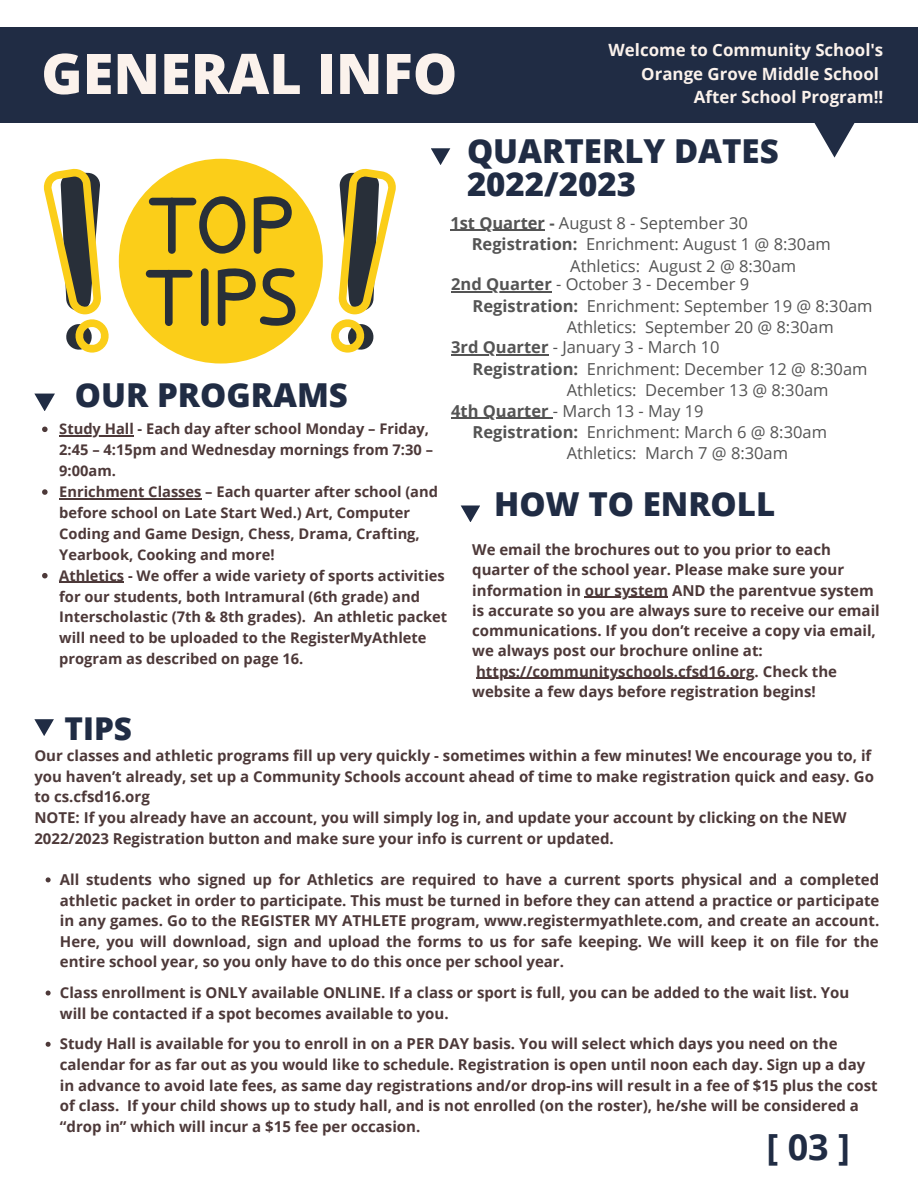
<style>
.page{position:relative;width:918px;height:1188px;background:#fff}
.page>*{position:absolute;margin:0;border:0;box-sizing:border-box;transform-origin:0 0}
.t1{font:800 55.95px "Open Sans";color:#fbf2ec}
.t2{font:700 36px "Open Sans";color:#202c44}
.t3{font:800 33px/32.7px "Open Sans";color:#202c44}
.t4{font:800 31.5px "Open Sans";color:#202c44}
.t5{font:700 16.95px/23.7px "Open Sans";color:#fbf2ec;text-align:right}
.t6{font:16.5px "Open Sans";color:#545454}
.t7{font:700 15px/20.7px "Open Sans";color:#4d3939}
.t8{font:700 14.7px/20.9px "Open Sans";color:#4d3939}
.s1{font-weight:700}
</style>
<div class="page">
<div style="left:0;top:27px;width:918px;height:96px;background:#202c44"></div>
<svg style="left:814px;top:123px;width:41px;height:35px"></svg>
<svg style="left:461px;top:505px;width:19px;height:17px"></svg>
<svg style="left:43px;top:168px;width:66px;height:185px"></svg>
<svg style="left:331px;top:168px;width:65px;height:185px"></svg>
<div style="left:119px;top:159px;width:204px;height:204px;background:#fbce19;border-radius:50%"></div>
<svg style="left:199px;top:196px;width:46px;height:58px"></svg>
<svg style="left:254px;top:196px;width:38px;height:58px"></svg>
<div style="left:168px;top:198px;width:8px;height:56px;background:#282f39;border-radius:4px"></div>
<div style="left:149px;top:198px;width:47px;height:7px;background:#282f39;border-radius:4px"></div>
<div style="left:165px;top:270px;width:8px;height:56px;background:#282f39;border-radius:4px"></div>
<div style="left:146px;top:270px;width:47px;height:8px;background:#282f39;border-radius:4px"></div>
<div style="left:201px;top:268px;width:8px;height:58px;background:#282f39;border-radius:4px"></div>
<svg style="left:218px;top:268px;width:78px;height:58px"></svg>
<svg style="left:431px;top:148px;width:19px;height:17px"></svg>
<svg style="left:34px;top:719px;width:20px;height:17px"></svg>
<svg style="left:46px;top:877px;width:5px;height:5px"></svg>
<svg style="left:46px;top:991px;width:5px;height:5px"></svg>
<svg style="left:46px;top:1042px;width:5px;height:5px"></svg>
<hr style="left:585px;top:597px;width:83px;height:1px;background:#4d3939">
<hr style="left:476px;top:678px;width:279px;height:1px;background:#4d3939">
<svg style="left:34px;top:394px;width:21px;height:17px"></svg>
<svg style="left:42px;top:427px;width:6px;height:5px"></svg>
<hr style="left:59px;top:435px;width:75px;height:1px;background:#4d3939">
<svg style="left:42px;top:489px;width:6px;height:6px"></svg>
<hr style="left:59px;top:498px;width:143px;height:1px;background:#4d3939">
<svg style="left:42px;top:573px;width:6px;height:5px"></svg>
<hr style="left:59px;top:582px;width:65px;height:1px;background:#4d3939">
<hr style="left:450px;top:230px;width:95px;height:1px;background:#545454">
<hr style="left:451px;top:291px;width:101px;height:2px;background:#545454">
<hr style="left:451px;top:354px;width:98px;height:2px;background:#545454">
<hr style="left:451px;top:418px;width:102px;height:1px;background:#545454">
<h1 class="t1" style="left:41px;top:34px;width:418px">GENERAL INFO</h1>
<p class="t5" style="left:609px;top:38px;width:276px">Welcome to Community School's<br>Orange Grove Middle School<br>After School Program!!</p>
<h3 class="t3" style="left:467px;top:134px;width:313px">QUARTERLY DATES<br>2022/2023</h3>
<p class="t6" style="left:450px;top:211px;width:299px"><span class="s1">1st Quarter -</span> August 8 - September 30</p>
<p class="t6" style="left:472px;top:233px;width:361px"><span class="s1">Registration:</span> Enrichment: August 1 @ 8:30am</p>
<p class="t6" style="left:570px;top:254px;width:227px">Athletics: August 2 @ 8:30am</p>
<p class="t6" style="left:451px;top:273px;width:300px"><span class="s1">2nd Quarter</span> - October 3 - December 9</p>
<p class="t6" style="left:473px;top:294px;width:402px"><span class="s1">Registration:</span> Enrichment: September 19 @ 8:30am</p>
<p class="t6" style="left:567px;top:315px;width:268px">Athletics: September 20 @ 8:30am</p>
<p class="t6" style="left:451px;top:336px;width:270px"><span class="s1">3rd Quarter</span> - January 3 - March 10</p>
<p class="t6" style="left:473px;top:357px;width:396px"><span class="s1">Registration:</span> Enrichment: December 12 @ 8:30am</p>
<p class="t6" style="left:567px;top:378px;width:263px">Athletics: December 13 @ 8:30am</p>
<p class="t6" style="left:451px;top:399px;width:254px"><span class="s1">4th Quarter</span> - March 13 - May 19</p>
<p class="t6" style="left:473px;top:420px;width:356px"><span class="s1">Registration:</span> Enrichment: March 6 @ 8:30am</p>
<p class="t6" style="left:567px;top:442px;width:223px">Athletics: March 7 @ 8:30am</p>
<h3 class="t3" style="left:75px;top:378px;width:275px">OUR PROGRAMS</h3>
<p class="t8" style="left:59px;top:418px;width:390px">Study Hall - Each day after school Monday – Friday, 2:45 – 4:15pm and Wednesday mornings from 7:30 – 9:00am.<br>Enrichment Classes – Each quarter after school (and before school on Late Start Wed.) Art, Computer Coding and Game Design, Chess, Drama, Crafting, Yearbook, Cooking and more!<br>Athletics - We offer a wide variety of sports activities for our students, both Intramural (6th grade) and Interscholastic (7th &amp; 8th grades). An athletic packet will need to be uploaded to the RegisterMyAthlete program as described on page 16.</p>
<h3 class="t3" style="left:494px;top:487px;width:283px">HOW TO ENROLL</h3>
<p class="t7" style="left:472px;top:539px;width:409px;line-height:20.2px">We email the brochures out to you prior to each quarter of the school year. Please make sure your information in our system AND the parentvue system is accurate so you are always sure to receive our email communications. If you don’t receive a copy via email, we always post our brochure online at: https://communityschools.cfsd16.org. Check the website a few days before registration begins!</p>
<h3 class="t4" style="left:65px;top:706px;width:69px">TIPS</h3>
<p class="t7" style="left:34px;top:745px;width:841px">Our classes and athletic programs fill up very quickly - sometimes within a few minutes! We encourage you to, if you haven’t already, set up a Community Schools account ahead of time to make registration quick and easy. Go to cs.cfsd16.org<br>NOTE: If you already have an account, you will simply log in, and update your account by clicking on the NEW 2022/2023 Registration button and make sure your info is current or updated.</p>
<p class="t7" style="left:60px;top:869px;width:821px;text-align:justify">All students who signed up for Athletics are required to have a current sports physical and a completed athletic packet in order to participate. This must be turned in before they can attend a practice or participate in any games. Go to the REGISTER MY ATHLETE program, www.registermyathlete.com, and create an account.<br>Here, you will download, sign and upload the forms to us for safe keeping. We will keep it on file for the entire school year, so you only have to do this once per school year.</p>
<p class="t7" style="left:60px;top:982px;width:791px">Class enrollment is ONLY available ONLINE. If a class or sport is full, you can be added to the wait list. You will be contacted if a spot becomes available to you.</p>
<p class="t7" style="left:60px;top:1033px;width:819px">Study Hall is available for you to enroll in on a PER DAY basis. You will select which days you need on the calendar for as far out as you would like to schedule. Registration is open until noon each day. Sign up a day in advance to avoid late fees, as same day registrations and/or drop-ins will result in a fee of $15 plus the cost of class. If your child shows up to study hall, and is not enrolled (on the roster), he/she will be considered a “drop in” which will incur a $15 fee per occasion.</p>
<h2 class="t2" style="left:766px;top:1122px;width:85px">[ 03 ]</h2>
</div>
